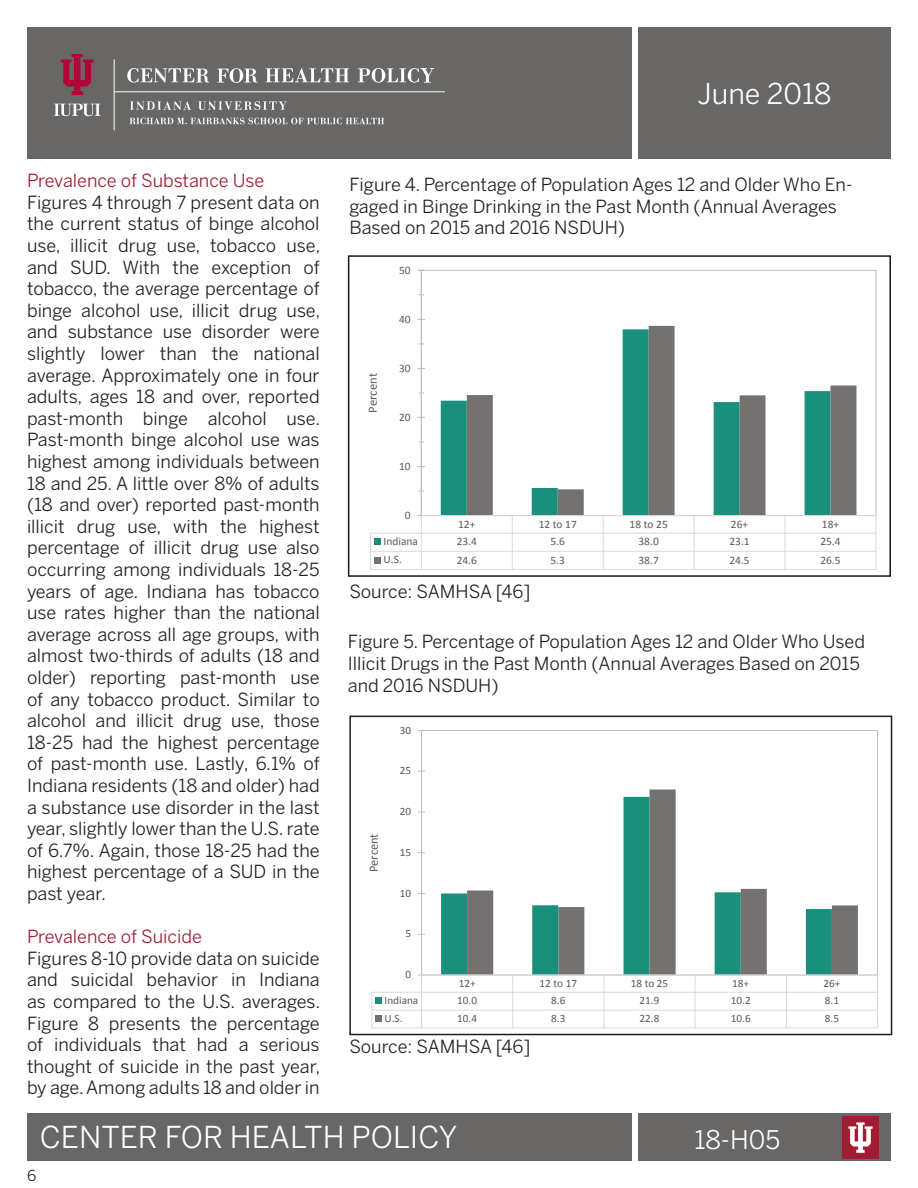
<style>
.page{position:relative;width:918px;height:1188px;background:#fff}
.page>*{position:absolute;margin:0;border:0;box-sizing:border-box;transform-origin:0 0}
.t1{font:30px "Benton Sans";color:#fff}
.t2{font:28.5px "Benton Sans";color:#fff}
.t3{font:25.5px "Benton Sans";color:#fff}
.t4{font:18px/21.6px "Benton Sans";color:#231f20}
.t5{font:18px "Benton Sans";color:#a01c33}
.t6{font:15px "Benton Sans";color:#231f20}
.t7{font:12.6px "Calibri";color:#595958}
.t8{font:12.45px "Calibri";color:#595958}
.t9{font:11.4px "Calibri";color:#595958}
.t10{font:11.25px "Calibri";color:#595958}
</style>
<div class="page">
<div style="left:27px;top:27px;width:605px;height:132px;background:#686766"></div>
<hr style="left:114px;top:92px;width:331px;height:1px;background:#fff">
<hr style="left:114px;top:59px;width:1px;height:71px;background:#fff">
<svg style="left:61px;top:54px;width:32px;height:41px"></svg>
<svg style="left:54px;top:104px;width:46px;height:12px"></svg>
<svg style="left:266px;top:68px;width:83px;height:14px"></svg>
<svg style="left:358px;top:68px;width:76px;height:15px"></svg>
<svg style="left:217px;top:68px;width:40px;height:15px"></svg>
<svg style="left:127px;top:68px;width:82px;height:15px"></svg>
<svg style="left:130px;top:101px;width:61px;height:9px"></svg>
<svg style="left:198px;top:101px;width:89px;height:9px"></svg>
<svg style="left:130px;top:118px;width:254px;height:6px"></svg>
<div style="left:638px;top:27px;width:253px;height:132px;background:#686766"></div>
<div style="left:27px;top:1113px;width:605px;height:48px;background:#686766"></div>
<div style="left:638px;top:1113px;width:253px;height:48px;background:#686766"></div>
<img style="left:843px;top:1116px;width:36px;height:42px">
<svg style="left:441px;top:395px;width:26px;height:120px;background:#269482"></svg>
<svg style="left:467px;top:326px;width:389px;height:189px"></svg>
<hr style="left:421px;top:270px;width:1px;height:246px;background:#bebebe">
<svg style="left:370px;top:515px;width:507px;height:55px"></svg>
<div style="left:348px;top:255px;width:543px;height:322px;border:2px solid #231f20"></div>
<div style="left:441px;top:893px;width:26px;height:82px;background:#1a8f7c"></div>
<svg style="left:467px;top:790px;width:391px;height:185px"></svg>
<hr style="left:421px;top:731px;width:1px;height:244px;background:#bebebe">
<svg style="left:371px;top:975px;width:507px;height:54px"></svg>
<div style="left:349px;top:716px;width:543px;height:319px;border:2px solid #231f20"></div>
<p class="t5" style="left:27px;top:170px;width:239px">Prevalence of Substance Use</p>
<p class="t4" style="left:27px;top:191px;width:295px;text-align:justify">Figures 4 through 7 present data on the current status of binge alcohol use, illicit drug use, tobacco use, and SUD. With the exception of tobacco, the average percentage of binge alcohol use, illicit drug use, and substance use disorder were slightly lower than the national average. Approximately one in four adults, ages 18 and over, reported past-month binge alcohol use.<br>Past-month binge alcohol use was highest among individuals between 18 and 25. A little over 8% of adults (18 and over) reported past-month illicit drug use, with the highest percentage of illicit drug use also occurring among individuals 18-25 years of age. Indiana has tobacco use rates higher than the national average across all age groups, with almost two-thirds of adults (18 and older) reporting past-month use of any tobacco product. Similar to alcohol and illicit drug use, those 18-25 had the highest percentage of past-month use. Lastly, 6.1% of Indiana residents (18 and older) had a substance use disorder in the last year, slightly lower than the U.S. rate of 6.7%. Again, those 18-25 had the highest percentage of a SUD in the past year.</p>
<p class="t5" style="left:27px;top:926px;width:176px">Prevalence of Suicide</p>
<p class="t4" style="left:27px;top:947px;width:295px;text-align:justify">Figures 8-10 provide data on suicide and suicidal behavior in Indiana as compared to the U.S. averages.<br>Figure 8 presents the percentage of individuals that had a serious thought of suicide in the past year, by age. Among adults 18 and older in</p>
<h2 class="t2" style="left:698px;top:77px;width:135px">June 2018</h2>
<p class="t4" style="left:349px;top:174px;width:505px">Figure 4. Percentage of Population Ages 12 and Older Who En&shy;gaged in Binge Drinking in the Past Month (Annual Averages<br>Based on 2015 and 2016 NSDUH)</p>
<p class="t9" style="left:399px;top:263px;width:13px">50</p>
<p class="t7" style="left:365px;top:413px;width:41px;rotate:-90deg">Percent</p>
<p class="t9" style="left:399px;top:312px;width:13px">40</p>
<p class="t9" style="left:399px;top:361px;width:13px">30</p>
<p class="t9" style="left:399px;top:410px;width:13px">20</p>
<p class="t9" style="left:399px;top:459px;width:13px">10</p>
<p class="t9" style="left:405px;top:508px;width:7px">0</p>
<p class="t9" style="left:458px;top:517px;width:19px">12+</p>
<p class="t9" style="left:539px;top:517px;width:40px">12 to 17</p>
<p class="t9" style="left:630px;top:517px;width:40px">18 to 25</p>
<p class="t9" style="left:731px;top:517px;width:19px">26+</p>
<p class="t9" style="left:822px;top:517px;width:19px">18+</p>
<p class="t9" style="left:384px;top:534px;width:36px">Indiana</p>
<p class="t9" style="left:457px;top:534px;width:22px">23.4</p>
<p class="t9" style="left:551px;top:534px;width:16px">5.6</p>
<p class="t9" style="left:639px;top:534px;width:22px">38.0</p>
<p class="t9" style="left:729px;top:534px;width:22px">23.1</p>
<p class="t9" style="left:820px;top:534px;width:22px">25.4</p>
<p class="t9" style="left:384px;top:552px;width:20px">U.S.</p>
<p class="t9" style="left:457px;top:553px;width:22px">24.6</p>
<p class="t9" style="left:551px;top:553px;width:16px">5.3</p>
<p class="t9" style="left:639px;top:553px;width:22px">38.7</p>
<p class="t9" style="left:729px;top:553px;width:22px">24.5</p>
<p class="t9" style="left:820px;top:553px;width:22px">26.5</p>
<p class="t4" style="left:349px;top:581px;width:183px">Source: SAMHSA [46]</p>
<p class="t4" style="left:348px;top:631px;width:519px">Figure 5. Percentage of Population Ages 12 and Older Who Used<br>Illicit Drugs in the Past Month (Annual Averages Based on 2015 and 2016 NSDUH)</p>
<p class="t10" style="left:400px;top:723px;width:13px">30</p>
<p class="t10" style="left:400px;top:764px;width:13px">25</p>
<p class="t8" style="left:366px;top:872px;width:40px;rotate:-90deg">Percent</p>
<p class="t10" style="left:400px;top:804px;width:13px">20</p>
<p class="t10" style="left:400px;top:845px;width:13px">15</p>
<p class="t10" style="left:400px;top:886px;width:13px">10</p>
<p class="t10" style="left:406px;top:927px;width:7px">5</p>
<p class="t10" style="left:406px;top:967px;width:7px">0</p>
<p class="t10" style="left:459px;top:976px;width:18px">12+</p>
<p class="t10" style="left:540px;top:976px;width:39px">12 to 17</p>
<p class="t10" style="left:631px;top:976px;width:39px">18 to 25</p>
<p class="t10" style="left:732px;top:976px;width:18px">18+</p>
<p class="t10" style="left:823px;top:976px;width:18px">26+</p>
<p class="t10" style="left:385px;top:993px;width:35px">Indiana</p>
<p class="t10" style="left:457px;top:994px;width:21px">10.0</p>
<p class="t10" style="left:551px;top:994px;width:16px">8.6</p>
<p class="t10" style="left:640px;top:994px;width:21px">21.9</p>
<p class="t10" style="left:731px;top:994px;width:21px">10.2</p>
<p class="t10" style="left:825px;top:994px;width:16px">8.1</p>
<p class="t10" style="left:385px;top:1011px;width:20px">U.S.</p>
<p class="t10" style="left:457px;top:1011px;width:21px">10.4</p>
<p class="t10" style="left:551px;top:1011px;width:16px">8.3</p>
<p class="t10" style="left:640px;top:1011px;width:21px">22.8</p>
<p class="t10" style="left:731px;top:1011px;width:21px">10.6</p>
<p class="t10" style="left:825px;top:1011px;width:16px">8.5</p>
<p class="t4" style="left:349px;top:1036px;width:183px">Source: SAMHSA [46]</p>
<h1 class="t1" style="left:40px;top:1119px;width:419px">CENTER FOR HEALTH POLICY</h1>
<h3 class="t3" style="left:694px;top:1124px;width:87px">18-H05</h3>
<p class="t6" style="left:27px;top:1167px;width:11px">6</p>
</div>
